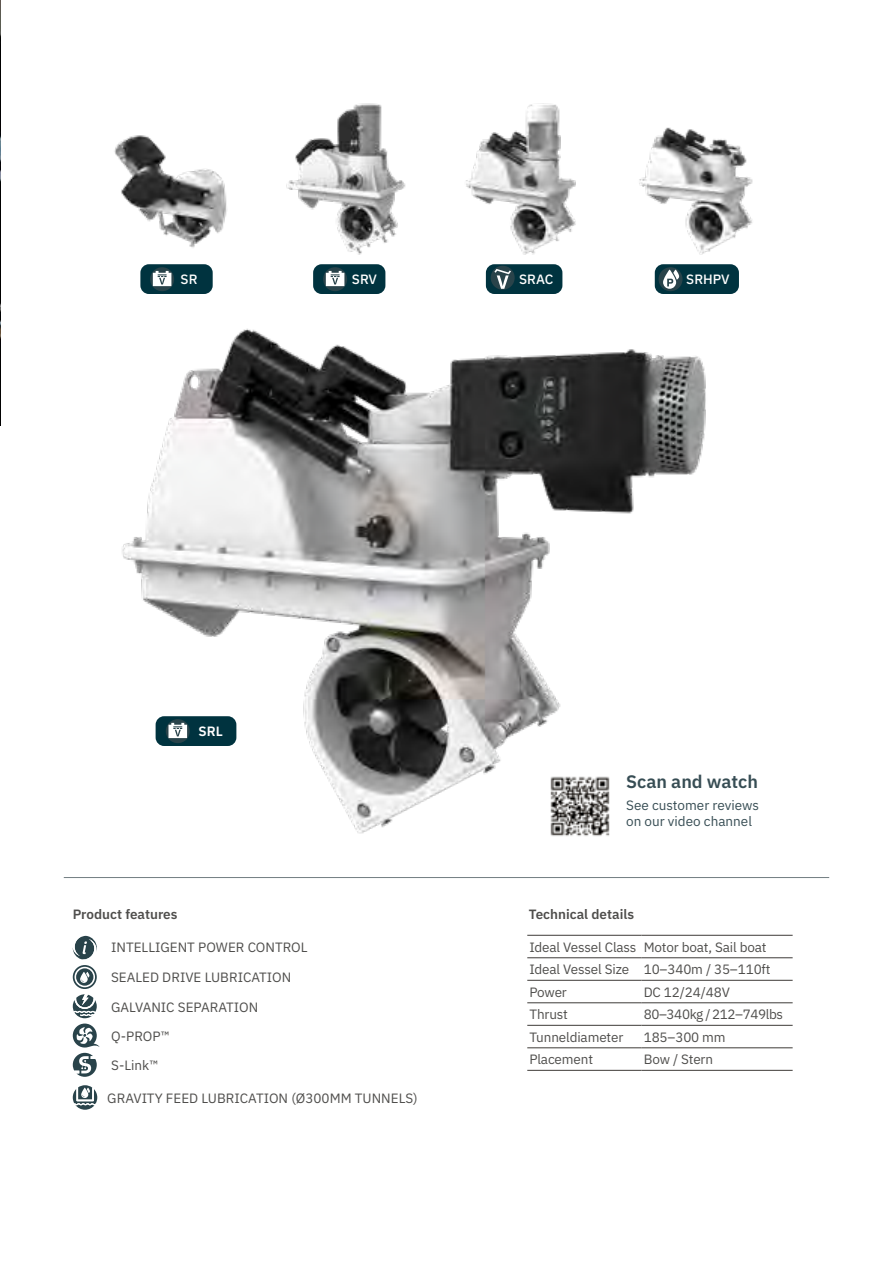
<style>
.page{position:relative;width:893px;height:1263px;background:#fff}
.page>*{position:absolute;margin:0;border:0;box-sizing:border-box;transform-origin:0 0}
.t1{font:600 18px "IBM Plex Sans";color:#374d54}
.t2{font:13.5px/29.2px "IBM Plex Sans";letter-spacing:-.01em;color:#4f4e4c}
.t3{font:13.5px/16.2px "IBM Plex Sans";color:#374d54}
.t4{font:600 13.5px "IBM Plex Sans";color:#4f4e4c}
.t5{font:13.5px "IBM Plex Sans";letter-spacing:-.03em;color:#4f4e4c}
.t6{font:500 13.5px "IBM Plex Sans";color:#fff}
.t7{font:600 13.5px "IBM Plex Sans";color:#fff}
</style>
<div class="page">
<div style="left:140px;top:264px;width:73px;height:30px;background:#00333f;border-radius:9px"></div>
<div style="left:313px;top:264px;width:72px;height:30px;background:#00333f;border-radius:9px"></div>
<div style="left:486px;top:264px;width:76px;height:30px;background:#00333f;border-radius:9px"></div>
<div style="left:655px;top:264px;width:84px;height:30px;background:#00333f;border-radius:9px"></div>
<img style="left:122px;top:328px;width:584px;height:506px">
<img style="left:0;top:0;width:1px;height:425px">
<svg style="left:73px;top:1053px;width:24px;height:24px"></svg>
<hr style="left:64px;top:877px;width:765px;height:1px;background:#727d82">
<svg style="left:73px;top:936px;width:24px;height:24px"></svg>
<svg style="left:73px;top:965px;width:24px;height:24px"></svg>
<svg style="left:75px;top:967px;width:20px;height:20px"></svg>
<svg style="left:73px;top:994px;width:27px;height:53px"></svg>
<svg style="left:73px;top:1085px;width:24px;height:25px"></svg>
<img style="left:549px;top:774px;width:63px;height:62px">
<hr style="left:527px;top:935px;width:115px;height:1px;background:#3e3b38">
<hr style="left:642px;top:935px;width:151px;height:1px;background:#3e3b38">
<hr style="left:527px;top:957px;width:115px;height:1px;background:#3e3b38">
<hr style="left:642px;top:957px;width:151px;height:1px;background:#3e3b38">
<hr style="left:527px;top:980px;width:115px;height:1px;background:#3e3b38">
<hr style="left:642px;top:980px;width:151px;height:1px;background:#3e3b38">
<hr style="left:527px;top:1002px;width:115px;height:1px;background:#3e3b38">
<hr style="left:642px;top:1002px;width:151px;height:1px;background:#3e3b38">
<hr style="left:527px;top:1025px;width:115px;height:1px;background:#3e3b38">
<hr style="left:642px;top:1025px;width:151px;height:1px;background:#3e3b38">
<hr style="left:527px;top:1047px;width:115px;height:1px;background:#3e3b38">
<hr style="left:642px;top:1047px;width:151px;height:1px;background:#3e3b38">
<hr style="left:527px;top:1070px;width:115px;height:1px;background:#3e3b38">
<hr style="left:642px;top:1070px;width:151px;height:1px;background:#3e3b38">
<div style="left:156px;top:716px;width:80px;height:30px;background:#00333f;border-radius:9px"></div>
<svg style="left:166px;top:719px;width:24px;height:24px"></svg>
<svg style="left:168px;top:723px;width:19px;height:15px"></svg>
<img style="left:114px;top:135px;width:113px;height:113px">
<img style="left:286px;top:103px;width:120px;height:152px">
<img style="left:466px;top:103px;width:110px;height:152px">
<img style="left:639px;top:127px;width:114px;height:128px">
<div style="left:659px;top:267px;width:23px;height:24px;background:#29434a;border-radius:50%"></div>
<svg style="left:663px;top:270px;width:16px;height:19px"></svg>
<div style="left:491px;top:266px;width:24px;height:24px;background:#29434a;border-radius:50%"></div>
<svg style="left:494px;top:269px;width:17px;height:20px"></svg>
<svg style="left:150px;top:267px;width:24px;height:24px"></svg>
<svg style="left:153px;top:271px;width:18px;height:15px"></svg>
<svg style="left:323px;top:267px;width:24px;height:24px"></svg>
<svg style="left:326px;top:271px;width:18px;height:15px"></svg>
<p class="t6" style="left:181px;top:269px;width:18px">SR</p>
<p class="t6" style="left:352px;top:269px;width:27px">SRV</p>
<p class="t6" style="left:519px;top:269px;width:36px">SRAC</p>
<p class="t6" style="left:686px;top:269px;width:45px">SRHPV</p>
<p class="t7" style="left:199px;top:721px;width:26px">SRL</p>
<p class="t4" style="left:73px;top:904px;width:106px">Product features</p>
<p class="t2" style="left:111px;top:932px;width:198px">INTELLIGENT POWER CONTROL</p>
<p class="t2" style="left:111px;top:962px;width:182px">SEALED DRIVE LUBRICATION<br>GALVANIC SEPARATION<br>Q-PROP™<br>S-Link™</p>
<p class="t2" style="left:107px;top:1082px;width:312px">GRAVITY FEED LUBRICATION (Ø300MM TUNNELS)</p>
<h1 class="t1" style="left:626px;top:768px;width:133px">Scan and watch</h1>
<p class="t3" style="left:626px;top:796px;width:134px">See customer reviews on our video channel</p>
<p class="t4" style="left:529px;top:904px;width:107px">Technical details</p>
<p class="t2" style="left:529px;top:935px;width:243px;line-height:22.5px">Ideal Vessel Class Motor boat, Sail boat<br>Ideal Vessel Size 10–340m / 35–110ft<br>Power</p>
<p class="t2" style="left:644px;top:976px;width:88px">DC 12/24/48V</p>
<p class="t2" style="left:529px;top:999px;width:40px">Thrust</p>
<p class="t5" style="left:644px;top:1004px;width:141px">80–340kg / 212–749lbs</p>
<p class="t2" style="left:529px;top:1021px;width:95px">Tunneldiameter</p>
<p class="t2" style="left:644px;top:1021px;width:83px">185–300 mm</p>
<p class="t2" style="left:529px;top:1044px;width:65px">Placement</p>
<p class="t2" style="left:644px;top:1044px;width:71px">Bow / Stern</p>
</div>
